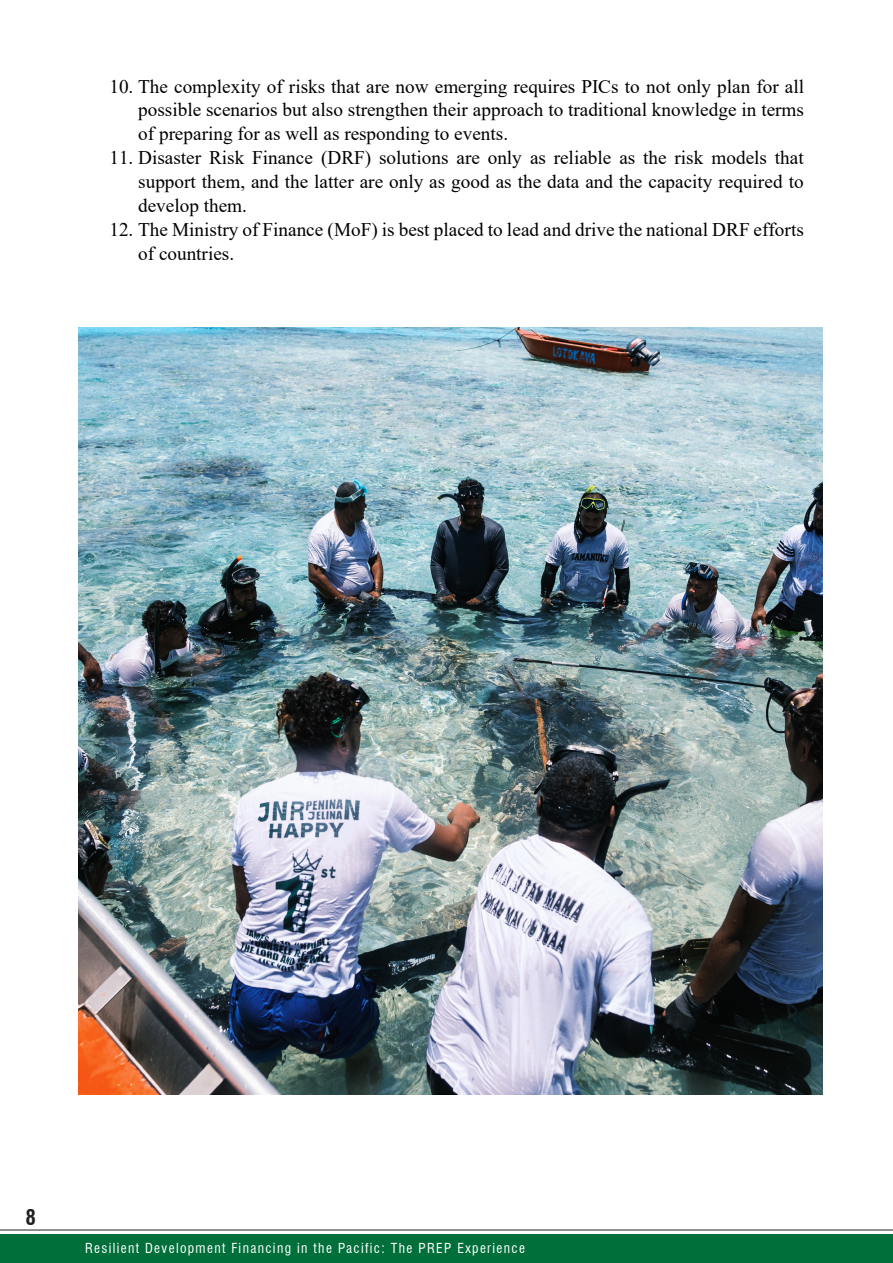
<style>
.page{position:relative;width:893px;height:1263px;background:#fff}
.page>*{position:absolute;margin:0;border:0;box-sizing:border-box;transform-origin:0 0}
.t1{font:700 condensed 21px "Swiss 721 BT";color:#231f20}
.t2{font:19.2px/23.9px "Times New Roman";color:#000;text-align:justify}
.t3{font:condensed 13.5px "Swiss 721 BT";letter-spacing:.1em;color:#fff}
</style>
<div class="page">
<div style="left:0;top:1234px;width:893px;height:29px;background:#006f3a"></div>
<hr style="left:0;top:1229px;width:893px;height:1px;background:#231f20">
<img style="left:79px;top:327px;width:744px;height:767px">
<p class="t2" style="left:138px;top:74px;width:667px;text-indent:-29px">10. The complexity of risks that are now emerging requires PICs to not only plan for all possible scenarios but also strengthen their approach to traditional knowledge in terms of preparing for as well as responding to events.</p>
<p class="t2" style="left:138px;top:145px;width:667px;text-indent:-29px">11. Disaster Risk Finance (DRF) solutions are only as reliable as the risk models that support them, and the latter are only as good as the data and the capacity required to develop them.</p>
<p class="t2" style="left:138px;top:217px;width:667px;text-indent:-29px">12. The Ministry of Finance (MoF) is best placed to lead and drive the national DRF efforts of countries.</p>
<p class="t1" style="left:26px;top:1205px;width:12px">8</p>
<p class="t3" style="left:85px;top:1239px;width:442px">Resilient Development Financing in the Pacific: The PREP Experience</p>
</div>
